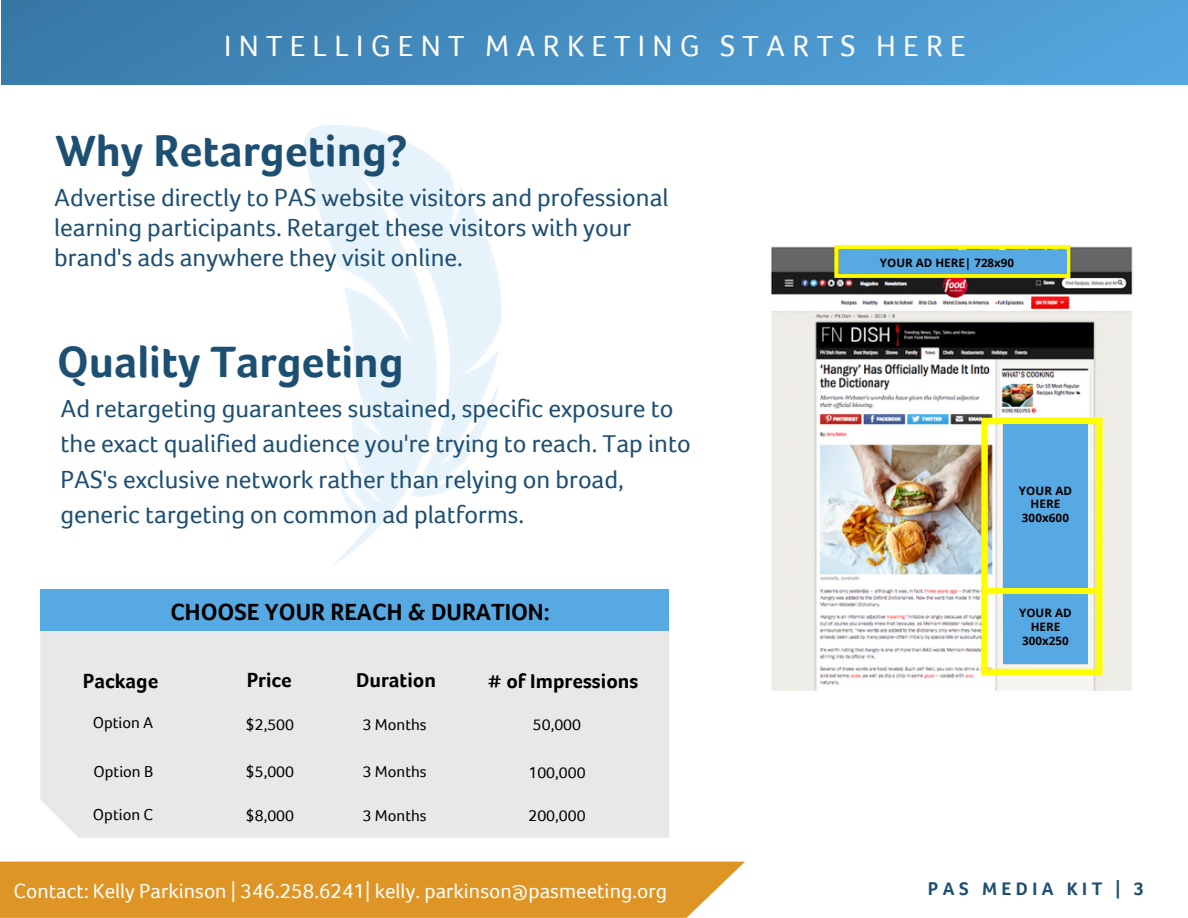
<style>
.page{position:relative;width:1188px;height:918px;background:#fff}
.page>*{position:absolute;margin:0;border:0;box-sizing:border-box;transform-origin:0 0}
.t1{font:700 45px "Foco";color:#1d4f73}
.t2{font:30.45px "Foco";letter-spacing:.24em;color:#fff}
.t3{font:25.5px/35.2px "Foco";color:#1d4f73}
.t4{font:700 24px "Foco";color:#000}
.t5{font:21px "Foco";color:#fff}
.t6{font:700 20.7px "Foco";color:#000}
.t7{font:700 18.75px "Foco";letter-spacing:.24em;color:#1d4f73}
.t8{font:16.2px "Foco";color:#000}
.t9{font:700 11.55px/13.8px "Open Sans";color:#000;text-align:center}
</style>
<div class="page">
<img style="left:305px;top:126px;width:195px;height:441px">
<img style="left:771px;top:246px;width:362px;height:445px">
<div style="left:839px;top:250px;width:228px;height:24px;background:#57a9e3"></div>
<div style="left:1003px;top:425px;width:85px;height:163px;background:#57a9e3"></div>
<div style="left:1003px;top:594px;width:85px;height:70px;background:#57a9e3"></div>
<div style="left:0;top:862px;width:745px;height:56px;background:#de9525"></div>
<div style="left:40px;top:631px;width:629px;height:207px;background:#e8e8e8"></div>
<div style="left:40px;top:589px;width:629px;height:42px;background:#57a9e3"></div>
<div style="left:1px;top:0;width:1187px;height:85px;background:linear-gradient(to right,#3879a7,#55a6df)"></div>
<p class="t2" style="left:224px;top:30px;width:743px">INTELLIGENT MARKETING STARTS HERE</p>
<h1 class="t1" style="left:55px;top:126px;width:354px">Why Retargeting?</h1>
<p class="t3" style="left:54px;top:183px;width:616px;line-height:29.8px">Advertise directly to PAS website visitors and professional learning participants. Retarget these visitors with your brand's ads anywhere they visit online.</p>
<h1 class="t1" style="left:57px;top:337px;width:348px">Quality Targeting</h1>
<p class="t3" style="left:60px;top:391px;width:632px">Ad retargeting guarantees sustained, specific exposure to the exact qualified audience you're trying to reach. Tap into PAS's exclusive network rather than relying on broad, generic targeting on common ad platforms.</p>
<p class="t4" style="left:170px;top:598px;width:381px">CHOOSE YOUR REACH &amp; DURATION:</p>
<p class="t6" style="left:247px;top:669px;width:47px">Price</p>
<p class="t6" style="left:356px;top:669px;width:81px">Duration</p>
<p class="t8" style="left:246px;top:716px;width:50px">$2,500</p>
<p class="t8" style="left:363px;top:716px;width:66px">3 Months</p>
<p class="t6" style="left:83px;top:669px;width:77px">Package</p>
<p class="t6" style="left:488px;top:670px;width:152px"># of Impressions</p>
<p class="t8" style="left:93px;top:714px;width:62px">Option A</p>
<p class="t8" style="left:533px;top:716px;width:50px">50,000</p>
<p class="t8" style="left:528px;top:764px;width:59px">100,000</p>
<p class="t8" style="left:93px;top:763px;width:61px">Option B</p>
<p class="t8" style="left:246px;top:762px;width:50px">$5,000</p>
<p class="t8" style="left:363px;top:763px;width:66px">3 Months</p>
<p class="t8" style="left:93px;top:806px;width:62px">Option C</p>
<p class="t8" style="left:246px;top:807px;width:50px">$8,000</p>
<p class="t8" style="left:363px;top:807px;width:66px">3 Months</p>
<p class="t8" style="left:528px;top:807px;width:59px">200,000</p>
<p class="t5" style="left:14px;top:879px;width:655px">Contact: Kelly Parkinson | 346.258.6241| kelly. parkinson@pasmeeting.org</p>
<p class="t9" style="left:880px;top:255px;width:136px">YOUR AD HERE| 728x90</p>
<p class="t9" style="left:1019px;top:483px;width:55px">YOUR AD<br>HERE<br>300x600</p>
<p class="t9" style="left:1019px;top:606px;width:54px">YOUR AD<br>HERE<br>300x250</p>
<p class="t7" style="left:928px;top:878px;width:218px">PAS MEDIA KIT | 3</p>
</div>
